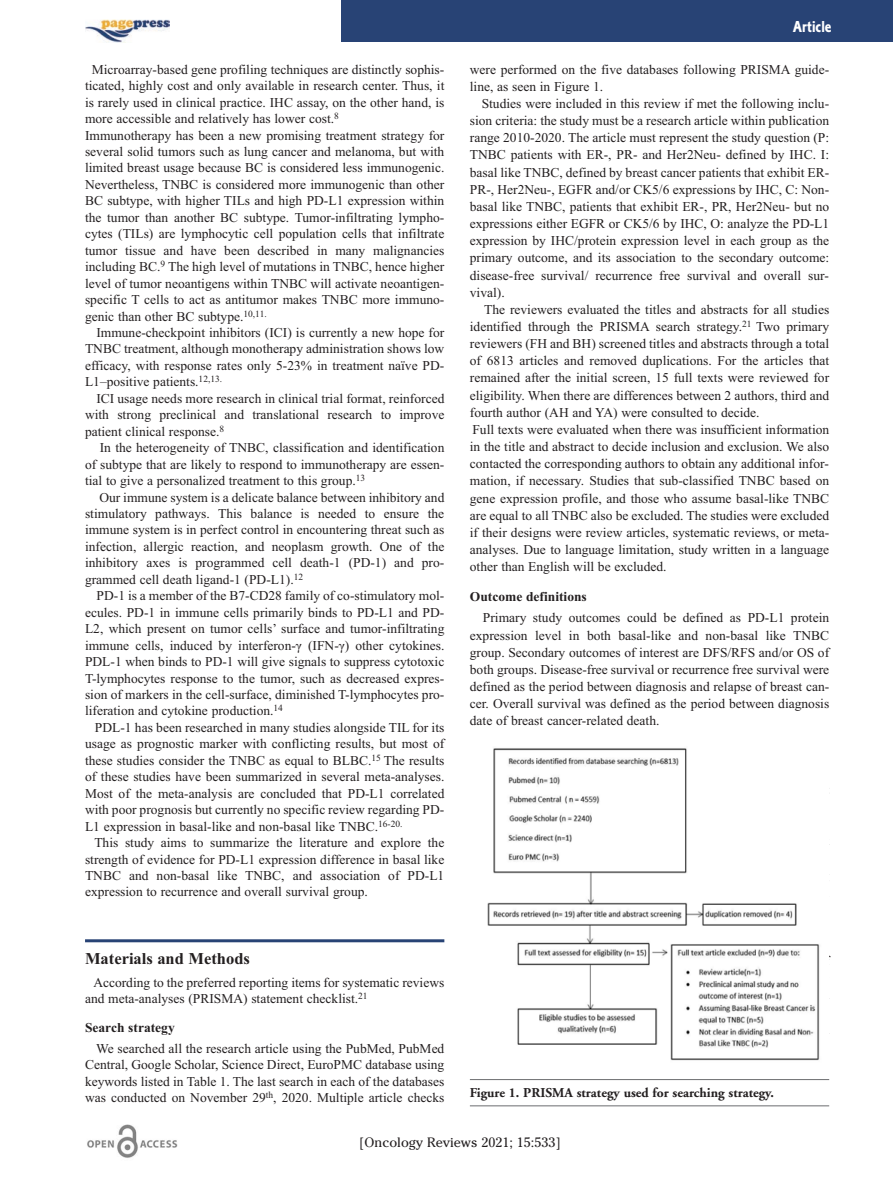
<style>
.page{position:relative;width:893px;height:1191px;background:#fff}
.page>*{position:absolute;margin:0;border:0;box-sizing:border-box;transform-origin:0 0}
.t1{font:700 16.5px "Times New Roman";color:#231f20}
.t2{font:16.5px "Corinthian Bold Condensed Plain";color:#fff}
.t3{font:13.5px/16.5px "Times New Roman";color:#231f20;text-align:justify}
.t4{font:700 13.5px "Adobe Garamond";color:#231f20}
.t5{font:700 13.5px "Times New Roman";color:#231f20}
.t6{font:13.5px "Cheltenham";color:#231f20}
</style>
<div class="page">
<div style="left:342px;top:0;width:551px;height:41px;background:#284375"></div>
<hr style="left:85px;top:939px;width:359px;height:3px;background:#284375">
<img style="left:85px;top:19px;width:85px;height:24px">
<img style="left:87px;top:1124px;width:91px;height:34px">
<hr style="left:470px;top:1079px;width:359px;height:1px;background:#6c6d70">
<hr style="left:470px;top:1105px;width:359px;height:1px;background:#6c6d70">
<img style="left:487px;top:748px;width:333px;height:313px">
<p class="t3" style="left:85px;top:61px;width:361px;text-align:left;text-indent:7px">Microarray-based gene profiling techniques are distinctly sophis&shy;ticated, highly cost and only available in research center. Thus, it is rarely used in clinical practice. IHC assay, on the other hand, is more accessible and relatively has lower cost.<sup>8<br></sup>Immunotherapy has been a new promising treatment strategy for several solid tumors such as lung cancer and melanoma, but with limited breast usage because BC is considered less immunogenic.<br>Nevertheless, TNBC is considered more immunogenic than other BC subtype, with higher TILs and high PD-L1 expression within the tumor than another BC subtype. Tumor-infiltrating lympho&shy;cytes (TILs) are lymphocytic cell population cells that infiltrate tumor tissue and have been described in many malignancies including BC.<sup>9</sup> The high level of mutations in TNBC, hence higher level of tumor neoantigens within TNBC will activate neoantigen&shy;specific T cells to act as antitumor makes TNBC more immuno&shy;genic than other BC subtype.<sup>10,11.</sup></p>
<p class="t3" style="left:85px;top:324px;width:361px;text-indent:11px">Immune-checkpoint inhibitors (ICI) is currently a new hope for TNBC treatment, although monotherapy administration shows low efficacy, with response rates only 5-23% in treatment naïve PD-L1–positive patients.<sup>12,13.</sup></p>
<p class="t3" style="left:85px;top:390px;width:361px;text-indent:11px">ICI usage needs more research in clinical trial format, reinforced with strong preclinical and translational research to improve patient clinical response.<sup>8</sup></p>
<p class="t3" style="left:85px;top:439px;width:361px;text-indent:15px">In the heterogeneity of TNBC, classification and identification of subtype that are likely to respond to immunotherapy are essen&shy;tial to give a personalized treatment to this group.<sup>13</sup></p>
<p class="t3" style="left:85px;top:488px;width:361px;text-indent:14px">Our immune system is a delicate balance between inhibitory and stimulatory pathways. This balance is needed to ensure the immune system is in perfect control in encountering threat such as infection, allergic reaction, and neoplasm growth. One of the inhibitory axes is programmed cell death-1 (PD-1) and pro&shy;grammed cell death ligand-1 (PD-L1).<sup>12</sup></p>
<p class="t3" style="left:85px;top:587px;width:361px;text-indent:12px">PD-1 is a member of the B7-CD28 family of co-stimulatory mol&shy;ecules. PD-1 in immune cells primarily binds to PD-L1 and PD-L2, which present on tumor cells’ surface and tumor-infiltrating immune cells, induced by interferon-γ (IFN-γ) other cytokines.<br>PDL-1 when binds to PD-1 will give signals to suppress cytotoxic T-lymphocytes response to the tumor, such as decreased expres&shy;sion of markers in the cell-surface, diminished T-lymphocytes pro&shy;liferation and cytokine production.<sup>14</sup></p>
<p class="t3" style="left:85px;top:719px;width:361px;text-indent:10px">PDL-1 has been researched in many studies alongside TIL for its usage as prognostic marker with conflicting results, but most of these studies consider the TNBC as equal to BLBC.<sup>15</sup> The results of these studies have been summarized in several meta-analyses.<br>Most of the meta-analysis are concluded that PD-L1 correlated with poor prognosis but currently no specific review regarding PD-L1 expression in basal-like and non-basal like TNBC.<sup>16-20.</sup></p>
<p class="t3" style="left:85px;top:834px;width:361px;text-indent:9px">This study aims to summarize the literature and explore the strength of evidence for PD-L1 expression difference in basal like TNBC and non-basal like TNBC, and association of PD-L1 expression to recurrence and overall survival group.</p>
<p class="t1" style="left:85px;top:948px;width:166px">Materials and Methods</p>
<p class="t3" style="left:85px;top:973px;width:361px;text-indent:8px">According to the preferred reporting items for systematic reviews and meta-analyses (PRISMA) statement checklist.<sup>21</sup></p>
<p class="t5" style="left:85px;top:1019px;width:91px">Search strategy</p>
<p class="t3" style="left:85px;top:1040px;width:361px;text-indent:11px">We searched all the research article using the PubMed, PubMed Central, Google Scholar, Science Direct, EuroPMC database using keywords listed in Table 1. The last search in each of the databases was conducted on November 29<sup>th</sup>, 2020. Multiple article checks</p>
<p class="t2" style="left:793px;top:21px;width:40px">Article</p>
<p class="t3" style="left:470px;top:60px;width:361px;line-height:17.1px">were performed on the five databases following PRISMA guide&shy;line, as seen in Figure 1.</p>
<p class="t3" style="left:470px;top:95px;width:361px;line-height:17.1px;text-indent:12px">Studies were included in this review if met the following inclu&shy;sion criteria: the study must be a research article within publication range 2010-2020. The article must represent the study question (P:<br>TNBC patients with ER-, PR- and Her2Neu- defined by IHC. I: basal like TNBC, defined by breast cancer patients that exhibit ER-PR-, Her2Neu-, EGFR and/or CK5/6 expressions by IHC, C: Non&shy;basal like TNBC, patients that exhibit ER-, PR, Her2Neu- but no expressions either EGFR or CK5/6 by IHC, O: analyze the PD-L1 expression by IHC/protein expression level in each group as the primary outcome, and its association to the secondary outcome: disease-free survival/ recurrence free survival and overall sur&shy;vival).</p>
<p class="t3" style="left:470px;top:301px;width:361px;line-height:17.1px;text-align:left;text-indent:14px">The reviewers evaluated the titles and abstracts for all studies identified through the PRISMA search strategy.<sup>21</sup> Two primary reviewers (FH and BH) screened titles and abstracts through a total of 6813 articles and removed duplications. For the articles that remained after the initial screen, 15 full texts were reviewed for eligibility. When there are differences between 2 authors, third and fourth author (AH and YA) were consulted to decide.<br>Full texts were evaluated when there was insufficient information in the title and abstract to decide inclusion and exclusion. We also contacted the corresponding authors to obtain any additional infor&shy;mation, if necessary. Studies that sub-classified TNBC based on gene expression profile, and those who assume basal-like TNBC are equal to all TNBC also be excluded. The studies were excluded if their designs were review articles, systematic reviews, or meta&shy;analyses. Due to language limitation, study written in a language other than English will be excluded.</p>
<p class="t5" style="left:470px;top:588px;width:118px">Outcome definitions</p>
<p class="t3" style="left:470px;top:609px;width:361px;line-height:17.1px;text-indent:13px">Primary study outcomes could be defined as PD-L1 protein expression level in both basal-like and non-basal like TNBC group. Secondary outcomes of interest are DFS/RFS and/or OS of both groups. Disease-free survival or recurrence free survival were defined as the period between diagnosis and relapse of breast can&shy;cer. Overall survival was defined as the period between diagnosis date of breast cancer-related death.</p>
<p class="t4" style="left:470px;top:1087px;width:306px">Figure 1. PRISMA strategy used for searching strategy.</p>
<p class="t6" style="left:359px;top:1134px;width:203px">[Oncology Reviews 2021; 15:533]</p>
</div>
